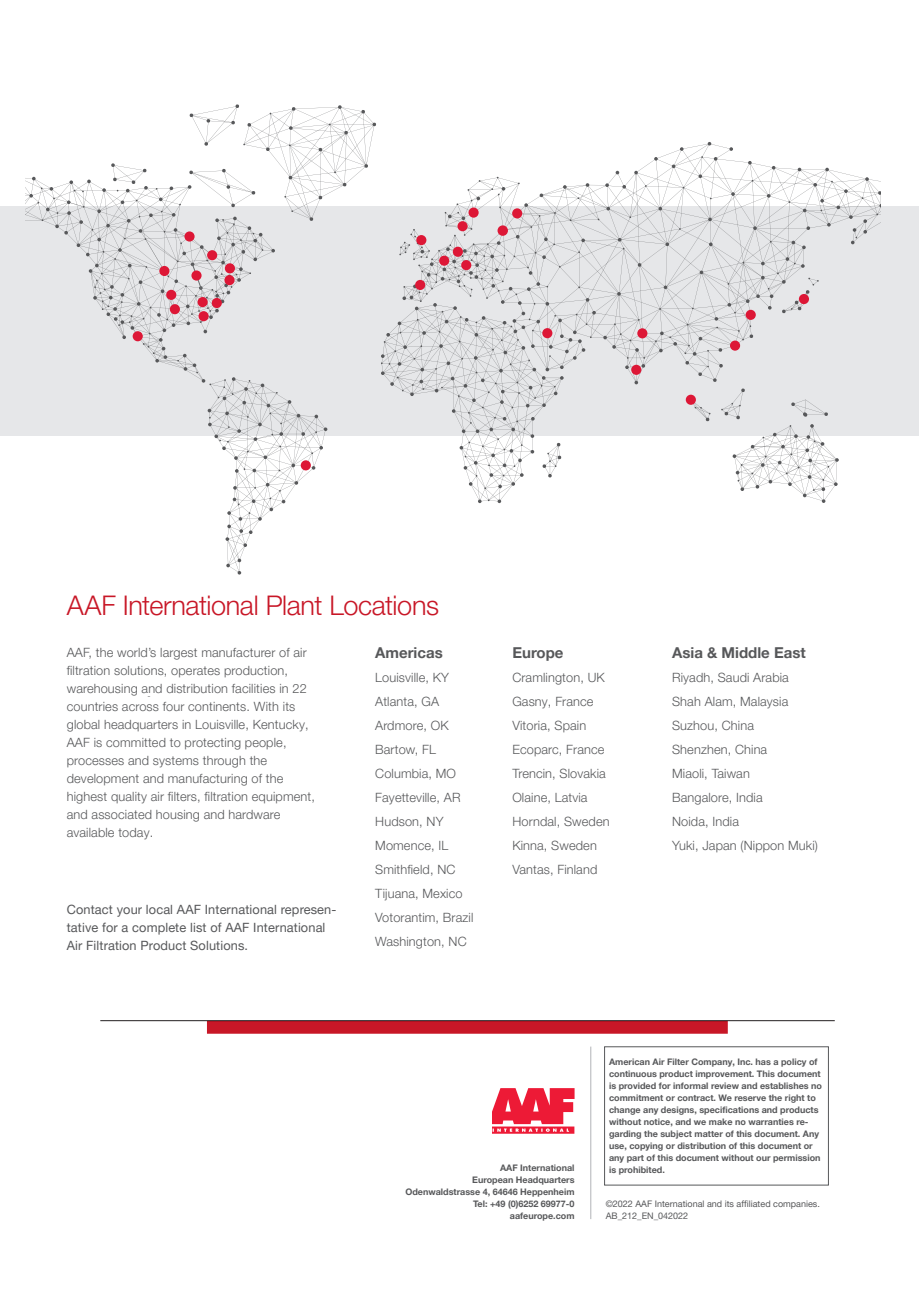
<style>
.page{position:relative;width:919px;height:1289px;background:#fff}
.page>*{position:absolute;margin:0;border:0;box-sizing:border-box;transform-origin:0 0}
.Chart_headers{font:300 27px "Helvetica Neue LT Pro";letter-spacing:-.015em;color:#c81727}
.Text{font:700 15px "Helvetica Neue LT Pro";color:#57585a}
.Text-2{font:300 12.75px/18px "Helvetica Neue LT Pro";letter-spacing:.01em;color:#57585a}
.Text-3{font:12.75px/18px "Helvetica Neue LT Pro";letter-spacing:.01em;color:#57585a}
.t1{font:700 9px/12px "Helvetica Neue LT Pro";color:#57585a}
.t2{font:9px "Helvetica Neue LT Pro";color:#57585a}
.t3{font:300 8.55px "Helvetica Neue";color:#57585a}
</style>
<div class="page">
<div style="left:0;top:206px;width:918px;height:229px;background:#e6e7e9"></div>
<div style="left:207px;top:1020px;width:520px;height:13px;background:#c81727;border:2px solid #c81727"></div>
<hr style="left:100px;top:1020px;width:734px;height:1px;background:#231f20">
<div style="left:604px;top:1046px;width:224px;height:139px;border:1px solid #57585a"></div>
<hr style="left:590px;top:1046px;width:1px;height:173px;background:#b2b3b7">
<svg style="left:492px;top:1088px;width:82px;height:45px"></svg>
<svg style="left:25px;top:104px;width:855px;height:470px"></svg>
<div style="left:416px;top:235px;width:10px;height:10px;background:#dd1736;border-radius:50%"></div>
<div style="left:439px;top:255px;width:10px;height:11px;background:#dd1736;border-radius:50%"></div>
<div style="left:415px;top:280px;width:10px;height:10px;background:#dd1736;border-radius:50%"></div>
<div style="left:461px;top:260px;width:10px;height:10px;background:#dd1736;border-radius:50%"></div>
<div style="left:453px;top:247px;width:10px;height:10px;background:#dd1736;border-radius:50%"></div>
<div style="left:497px;top:225px;width:11px;height:11px;background:#dd1736;border-radius:50%"></div>
<div style="left:468px;top:207px;width:10px;height:11px;background:#dd1736;border-radius:50%"></div>
<div style="left:457px;top:221px;width:10px;height:10px;background:#dd1736;border-radius:50%"></div>
<div style="left:512px;top:208px;width:10px;height:10px;background:#dd1736;border-radius:50%"></div>
<div style="left:191px;top:270px;width:10px;height:10px;background:#dd1736;border-radius:50%"></div>
<div style="left:197px;top:297px;width:11px;height:10px;background:#dd1736;border-radius:50%"></div>
<div style="left:170px;top:304px;width:10px;height:10px;background:#dd1736;border-radius:50%"></div>
<div style="left:198px;top:311px;width:11px;height:10px;background:#dd1736;border-radius:50%"></div>
<div style="left:207px;top:250px;width:10px;height:10px;background:#dd1736;border-radius:50%"></div>
<div style="left:166px;top:290px;width:10px;height:10px;background:#dd1736;border-radius:50%"></div>
<div style="left:225px;top:263px;width:10px;height:10px;background:#dd1736;border-radius:50%"></div>
<div style="left:159px;top:266px;width:10px;height:10px;background:#dd1736;border-radius:50%"></div>
<div style="left:184px;top:231px;width:10px;height:10px;background:#dd1736;border-radius:50%"></div>
<div style="left:212px;top:298px;width:10px;height:10px;background:#dd1736;border-radius:50%"></div>
<div style="left:133px;top:331px;width:10px;height:10px;background:#dd1736;border-radius:50%"></div>
<div style="left:301px;top:460px;width:10px;height:10px;background:#dd1736;border-radius:50%"></div>
<div style="left:224px;top:275px;width:10px;height:10px;background:#dd1736;border-radius:50%"></div>
<div style="left:542px;top:328px;width:10px;height:10px;background:#dd1736;border-radius:50%"></div>
<div style="left:685px;top:394px;width:10px;height:11px;background:#dd1736;border-radius:50%"></div>
<div style="left:745px;top:310px;width:10px;height:10px;background:#dd1736;border-radius:50%"></div>
<div style="left:730px;top:340px;width:10px;height:10px;background:#dd1736;border-radius:50%"></div>
<div style="left:631px;top:365px;width:10px;height:10px;background:#dd1736;border-radius:50%"></div>
<div style="left:637px;top:328px;width:10px;height:10px;background:#dd1736;border-radius:50%"></div>
<div style="left:798px;top:294px;width:11px;height:10px;background:#dd1736;border-radius:50%"></div>
<p class="Chart_headers" style="left:67px;top:589px;width:374px">AAF International Plant Locations</p>
<p class="Text-2" style="left:67px;top:642px;width:250px">AAF, the world’s largest manufacturer of air filtration solutions, operates production, warehousing and distribution facilities in 22 countries across four continents. With its global headquarters in Louisville, Kentucky, AAF is committed to protecting people, processes and systems through the development and manufacturing of the highest quality air filters, filtration equipment, and associated housing and hardware available today.</p>
<p class="Text" style="left:375px;top:643px;width:69px">Americas</p>
<p class="Text-2" style="left:375px;top:668px;width:75px">Louisville, KY</p>
<p class="Text-2" style="left:375px;top:692px;width:65px">Atlanta, GA</p>
<p class="Text-2" style="left:375px;top:716px;width:75px">Ardmore, OK</p>
<p class="Text-2" style="left:375px;top:740px;width:62px">Bartow, FL</p>
<p class="Text-2" style="left:375px;top:764px;width:82px">Columbia, MO</p>
<p class="Text-2" style="left:375px;top:788px;width:87px">Fayetteville, AR</p>
<p class="Text-2" style="left:375px;top:812px;width:70px">Hudson, NY</p>
<p class="Text-2" style="left:375px;top:836px;width:75px">Momence, IL</p>
<p class="Text-2" style="left:375px;top:860px;width:82px">Smithfield, NC</p>
<p class="Text-2" style="left:375px;top:884px;width:89px">Tijuana, Mexico</p>
<p class="Text-2" style="left:375px;top:908px;width:100px">Votorantim, Brazil</p>
<p class="Text-2" style="left:375px;top:932px;width:93px">Washington, NC</p>
<p class="t3" style="left:148px;top:690px;width:5px">-</p>
<p class="Text-3" style="left:67px;top:899px;width:271px">Contact your local AAF International represen&shy;tative for a complete list of AAF International<br>Air Filtration Product Solutions.</p>
<p class="Text" style="left:512px;top:643px;width:53px">Europe</p>
<p class="Text-2" style="left:512px;top:668px;width:94px">Cramlington, UK</p>
<p class="Text-2" style="left:512px;top:692px;width:83px">Gasny, France</p>
<p class="Text-2" style="left:512px;top:716px;width:75px">Vitoria, Spain</p>
<p class="Text-2" style="left:512px;top:740px;width:94px">Ecoparc, France</p>
<p class="Text-2" style="left:512px;top:764px;width:95px">Trencin, Slovakia</p>
<p class="Text-2" style="left:512px;top:788px;width:77px">Olaine, Latvia</p>
<p class="Text-2" style="left:512px;top:812px;width:99px">Horndal, Sweden</p>
<p class="Text-2" style="left:512px;top:836px;width:86px">Kinna, Sweden</p>
<p class="Text-2" style="left:512px;top:860px;width:86px">Vantas, Finland</p>
<p class="Text" style="left:672px;top:643px;width:135px">Asia &amp; Middle East</p>
<p class="Text-2" style="left:672px;top:668px;width:118px">Riyadh, Saudi Arabia</p>
<p class="Text-2" style="left:672px;top:692px;width:118px">Shah Alam, Malaysia</p>
<p class="Text-2" style="left:672px;top:716px;width:83px">Suzhou, China</p>
<p class="Text-2" style="left:672px;top:740px;width:97px">Shenzhen, China</p>
<p class="Text-2" style="left:672px;top:764px;width:79px">Miaoli, Taiwan</p>
<p class="Text-2" style="left:672px;top:788px;width:92px">Bangalore, India</p>
<p class="Text-2" style="left:672px;top:812px;width:68px">Noida, India</p>
<p class="Text-2" style="left:672px;top:836px;width:147px">Yuki, Japan (Nippon Muki)</p>
<p class="t1" style="left:500px;top:1161px;width:76px">AAF International</p>
<p class="t1" style="left:472px;top:1173px;width:104px">European Headquarters</p>
<p class="t1" style="left:405px;top:1185px;width:171px">Odenwaldstrasse 4, 64646 Heppenheim</p>
<p class="t1" style="left:473px;top:1197px;width:103px;text-align:right">Tel: +49 (0)6252 69977-0 aafeurope.com</p>
<p class="t1" style="left:609px;top:1055px;width:214px">American Air Filter Company, Inc. has a policy of continuous product improvement. This document is provided for informal review and establishes no commitment or contract. We reserve the right to change any designs, specifications and products without notice, and we make no warranties re&shy;garding the subject matter of this document. Any use, copying or distribution of this document or any part of this document without our permission is prohibited.</p>
<p class="t2" style="left:605px;top:1198px;width:216px">©2022 AAF International and its affiliated companies.</p>
<p class="t2" style="left:605px;top:1210px;width:84px">AB_212_EN_042022</p>
</div>
